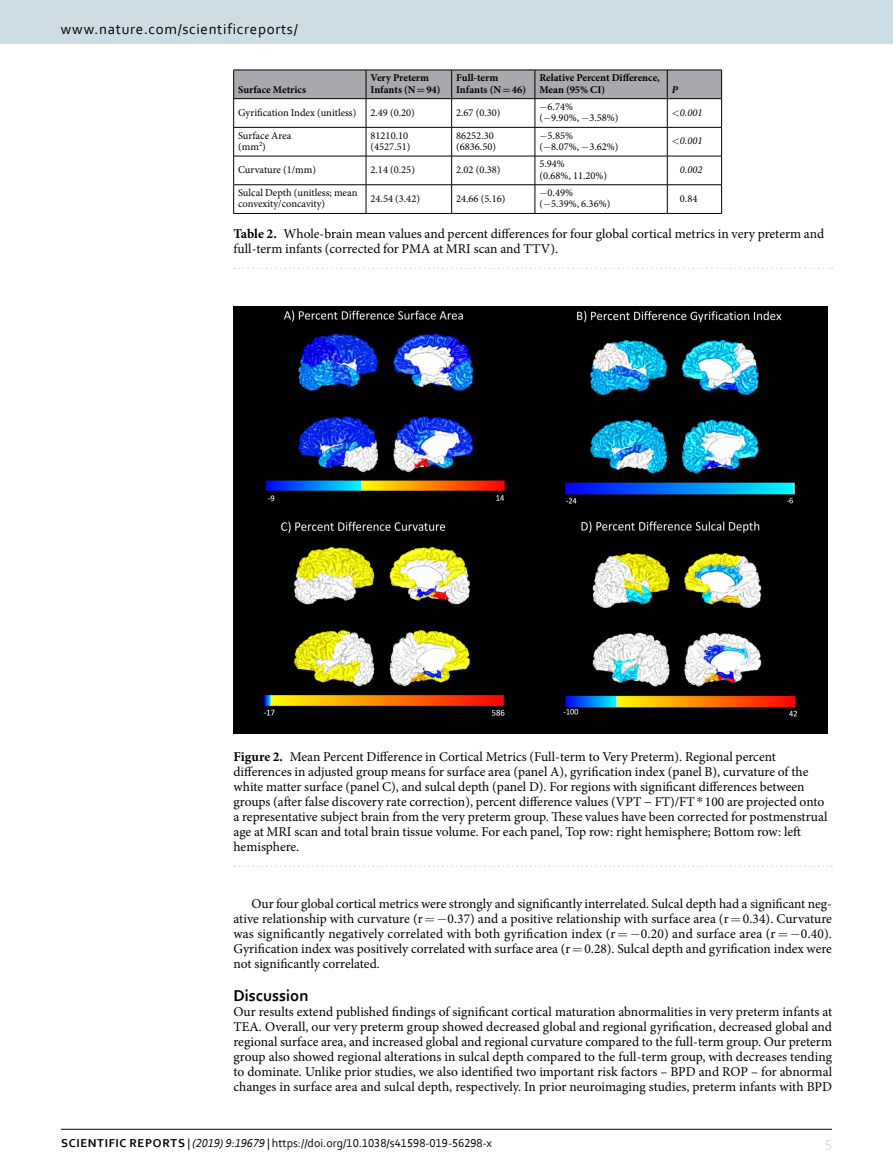
<style>
.page{position:relative;width:893px;height:1174px;background:#fff}
.page>*{position:absolute;margin:0;border:0;box-sizing:border-box;transform-origin:0 0}
.t1{font:700 16.5px "Corbel";color:#000}
.t2{font:15px "Corbel";letter-spacing:.045em;color:#000}
.t3{font:15px "Corbel";color:#cedde4}
.t4{font:13.5px/15px "Minion Pro";color:#000;text-align:justify}
.t5{font:12px "Corbel";color:#000}
.t6{font:10.5px/11.2px "Minion Pro";color:#000}
.t7{font:700 10.5px/11.2px "Minion Pro";color:#000}
.t8{font:italic 10.5px "Minion Pro";color:#000}
.t9{font:italic 700 10.5px "Minion Pro";color:#000}
.s1{font-weight:700}
.s2{font-family:"STIX General"}
.s3{font-style:italic}
</style>
<div class="page">
<hr style="left:61px;top:1129px;width:771px;height:1px;background:#000">
<div style="left:0;top:0;width:893px;height:43px;background:#cedde4"></div>
<svg style="left:234px;top:268px;width:598px;height:1px"></svg>
<hr style="left:233px;top:213px;width:133px;height:1px;background:#000">
<hr style="left:366px;top:213px;width:86px;height:1px;background:#000">
<hr style="left:452px;top:213px;width:83px;height:1px;background:#000">
<hr style="left:535px;top:213px;width:132px;height:1px;background:#000">
<hr style="left:667px;top:213px;width:55px;height:1px;background:#000">
<img style="left:233px;top:307px;width:594px;height:426px">
<svg style="left:234px;top:865px;width:598px;height:2px"></svg>
<svg style="left:233px;top:70px;width:489px;height:143px"></svg>
<p class="t2" style="left:61px;top:19px;width:238px">www.nature.com/scientificreports/</p>
<p class="t7" style="left:238px;top:84px;width:69px">Surface Metrics</p>
<p class="t7" style="left:370px;top:72px;width:72px">Very Preterm<br>Infants (N 94)</p>
<p class="t7" style="left:456px;top:72px;width:72px">Full-term<br>Infants (N 46)</p>
<p class="t7" style="left:539px;top:72px;width:122px">Relative Percent Difference,<br>Mean (95% CI)</p>
<p class="t9" style="left:672px;top:82px;width:8px">P</p>
<p class="t6" style="left:238px;top:107px;width:120px">Gyrification Index (unitless)</p>
<p class="t6" style="left:370px;top:107px;width:46px">2.49 (0.20)</p>
<p class="t6" style="left:456px;top:107px;width:46px">2.67 (0.30)</p>
<p class="t6" style="left:539px;top:101px;width:81px">−6.74%<br>(−9.90%, −3.58%)</p>
<p class="t8" style="left:680px;top:105px;width:24px">0.001</p>
<p class="t6" style="left:238px;top:130px;width:55px">Surface Area (mm<sup>2</sup>)</p>
<p class="t6" style="left:370px;top:130px;width:41px">81210.10 (4527.51)</p>
<p class="t6" style="left:456px;top:130px;width:41px">86252.30 (6836.50)</p>
<p class="t6" style="left:539px;top:130px;width:81px">−5.85%<br>(−8.07%, −3.62%)</p>
<p class="t8" style="left:680px;top:134px;width:24px">0.001</p>
<p class="t6" style="left:238px;top:164px;width:79px">Curvature (1/mm)</p>
<p class="t6" style="left:370px;top:164px;width:46px">2.14 (0.25)</p>
<p class="t6" style="left:456px;top:164px;width:46px">2.02 (0.38)</p>
<p class="t6" style="left:539px;top:159px;width:69px">5.94%<br>(0.68%, 11.20%)</p>
<p class="t8" style="left:680px;top:163px;width:24px">0.002</p>
<p class="t6" style="left:238px;top:187px;width:121px">Sulcal Depth (unitless; mean convexity/concavity)</p>
<p class="t6" style="left:370px;top:193px;width:51px">24.54 (3.42)</p>
<p class="t6" style="left:456px;top:193px;width:51px">24.66 (5.16)</p>
<p class="t6" style="left:539px;top:187px;width:72px">−0.49% (−5.39%, 6.36%)</p>
<p class="t6" style="left:680px;top:193px;width:19px">0.84</p>
<p class="t4" style="left:233px;top:226px;width:592px"><span class="s1">Table 2.</span> Whole-brain mean values and percent differences for four global cortical metrics in very preterm and full-term infants (corrected for PMA at MRI scan and TTV).</p>
<p class="t4" style="left:233px;top:749px;width:596px;text-align:left"><span class="s1">Figure 2.</span> Mean Percent Difference in Cortical Metrics (Full-term to Very Preterm). Regional percent differences in adjusted group means for surface area (panel A), gyrification index (panel B), curvature of the white matter surface (panel C), and sulcal depth (panel D). For regions with significant differences between groups (after false discovery rate correction), percent difference values (VPT − FT)/FT<span class="s2">*</span>100 are projected onto a representative subject brain from the very preterm group. These values have been corrected for postmenstrual age at MRI scan and total brain tissue volume. For each panel, Top row: right hemisphere; Bottom row: left hemisphere.</p>
<p class="t4" style="left:233px;top:896px;width:600px;text-indent:18px">Our four global cortical metrics were strongly and significantly interrelated. Sulcal depth had a significant neg&shy;ative relationship with curvature (r −0.37) and a positive relationship with surface area (r 0.34). Curvature was significantly negatively correlated with both gyrification index (r −0.20) and surface area (r −0.40).<br>Gyrification index was positively correlated with surface area (r 0.28). Sulcal depth and gyrification index were not significantly correlated.</p>
<p class="t1" style="left:233px;top:985px;width:77px">DISCUSSION</p>
<p class="t4" style="left:233px;top:1004px;width:600px">Our results extend published findings of significant cortical maturation abnormalities in very preterm infants at TEA. Overall, our very preterm group showed decreased global and regional gyrification, decreased global and regional surface area, and increased global and regional curvature compared to the full-term group. Our preterm group also showed regional alterations in sulcal depth compared to the full-term group, with decreases tending to dominate. Unlike prior studies, we also identified two important risk factors – BPD and ROP – for abnormal changes in surface area and sulcal depth, respectively. In prior neuroimaging studies, preterm infants with BPD</p>
<p class="t5" style="left:61px;top:1135px;width:432px"><span class="s1">SCIENTIFIC REPORTS</span> | <span class="s3">(2019) 9:19679</span> | https://doi.org/10.1038/s41598-019-56298-x</p>
<p class="t3" style="left:825px;top:1132px;width:9px">5</p>
</div>
